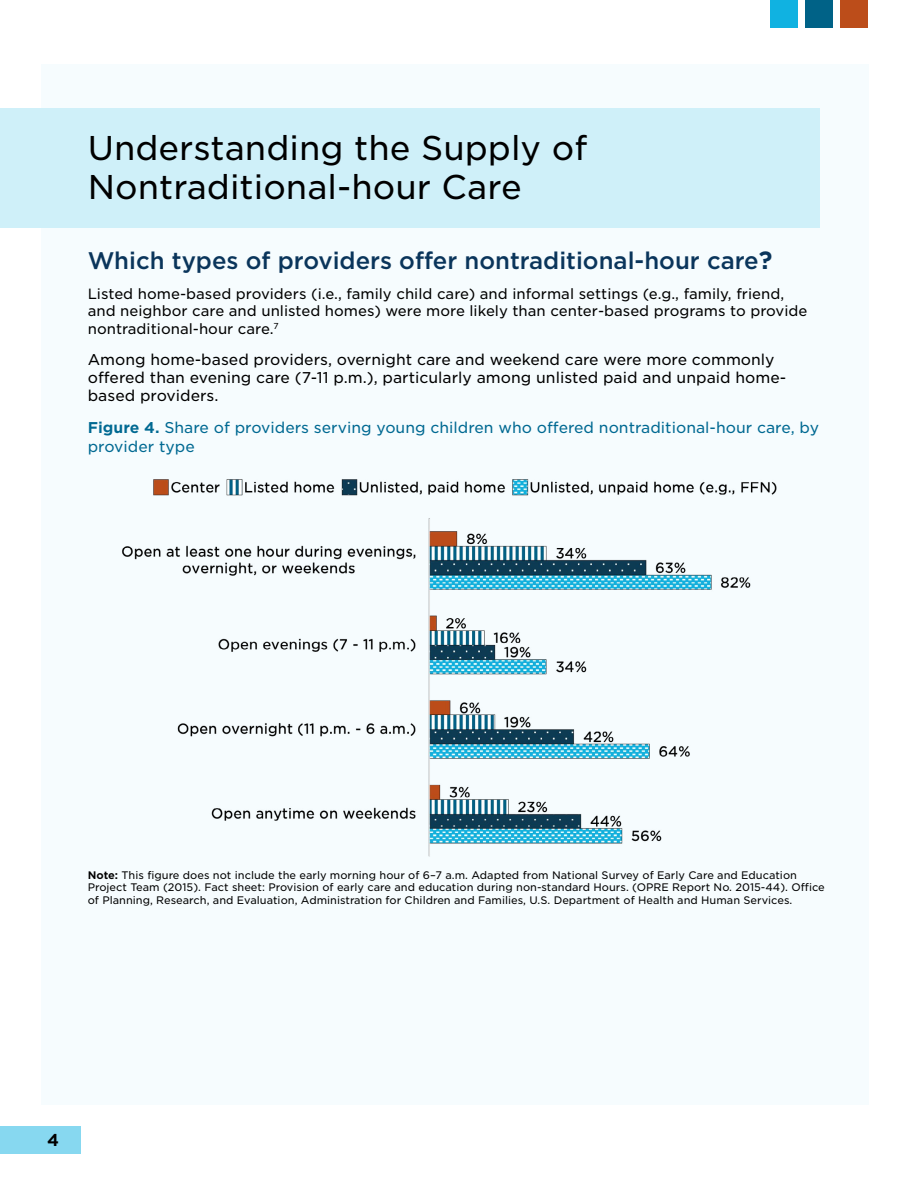
<style>
.page{position:relative;width:918px;height:1188px;background:#fff}
.page>*{position:absolute;margin:0;border:0;box-sizing:border-box;transform-origin:0 0}
.t1{font:33px/39.6px "Gotham S Sm";color:#000}
.t2{font:500 24px "Gotham";color:#0a355b}
.t3{font:700 16.5px "Gotham S Sm";color:#000}
.t4{font:15px/18px "Gotham S Sm";color:#000}
.t5{font:15px/18.8px "Gotham S Sm";color:#006992}
.t6{font:14.25px/17.1px "Gotham S Sm";color:#000}
.t7{font:10.5px/12.6px "Gotham S Sm";color:#000}
.s1{font-family:"Gotham S Sm";font-weight:700}
.s2{font-weight:700}
</style>
<div class="page">
<div style="left:0;top:1126px;width:81px;height:28px;background:#87d8f0"></div>
<div style="left:805px;top:0;width:28px;height:28px;background:#006287"></div>
<div style="left:770px;top:0;width:28px;height:28px;background:#10b2e1"></div>
<div style="left:841px;top:0;width:27px;height:28px;background:#bc4d1a"></div>
<div style="left:41px;top:65px;width:827px;height:1040px;background:#f6fcfe"></div>
<div style="left:0;top:108px;width:819px;height:120px;background:#cff0f9"></div>
<img style="left:122px;top:479px;width:655px;height:378px">
<h2 class="t1" style="left:88px;top:127px;width:501px">Understanding the Supply of<br>Nontraditional-hour Care</h2>
<h3 class="t2" style="left:88px;top:245px;width:686px">Which types of providers offer nontraditional-hour care<span class="s1">?</span></h3>
<p class="t6" style="left:88px;top:285px;width:721px">Listed home-based providers (i.e., family child care) and informal settings (e.g., family, friend, and neighbor care and unlisted homes) were more likely than center-based programs to provide nontraditional-hour care.<sup>7</sup></p>
<p class="t4" style="left:88px;top:350px;width:700px">Among home-based providers, overnight care and weekend care were more commonly offered than evening care (7-11 p.m.), particularly among unlisted paid and unpaid home&shy;based providers.</p>
<p class="t5" style="left:88px;top:418px;width:733px"><span class="s2">Figure 4.</span> Share of providers serving young children who offered nontraditional-hour care, by provider type</p>
<p class="t7" style="left:88px;top:868px;width:739px"><span class="s2">Note:</span> This figure does not include the early morning hour of 6–7 a.m. Adapted from National Survey of Early Care and Education<br>Project Team (2015). Fact sheet: Provision of early care and education during non-standard Hours. (OPRE Report No. 2015-44). Office of Planning, Research, and Evaluation, Administration for Children and Families, U.S. Department of Health and Human Services.</p>
<h3 class="t3" style="left:47px;top:1129px;width:13px">4</h3>
</div>
